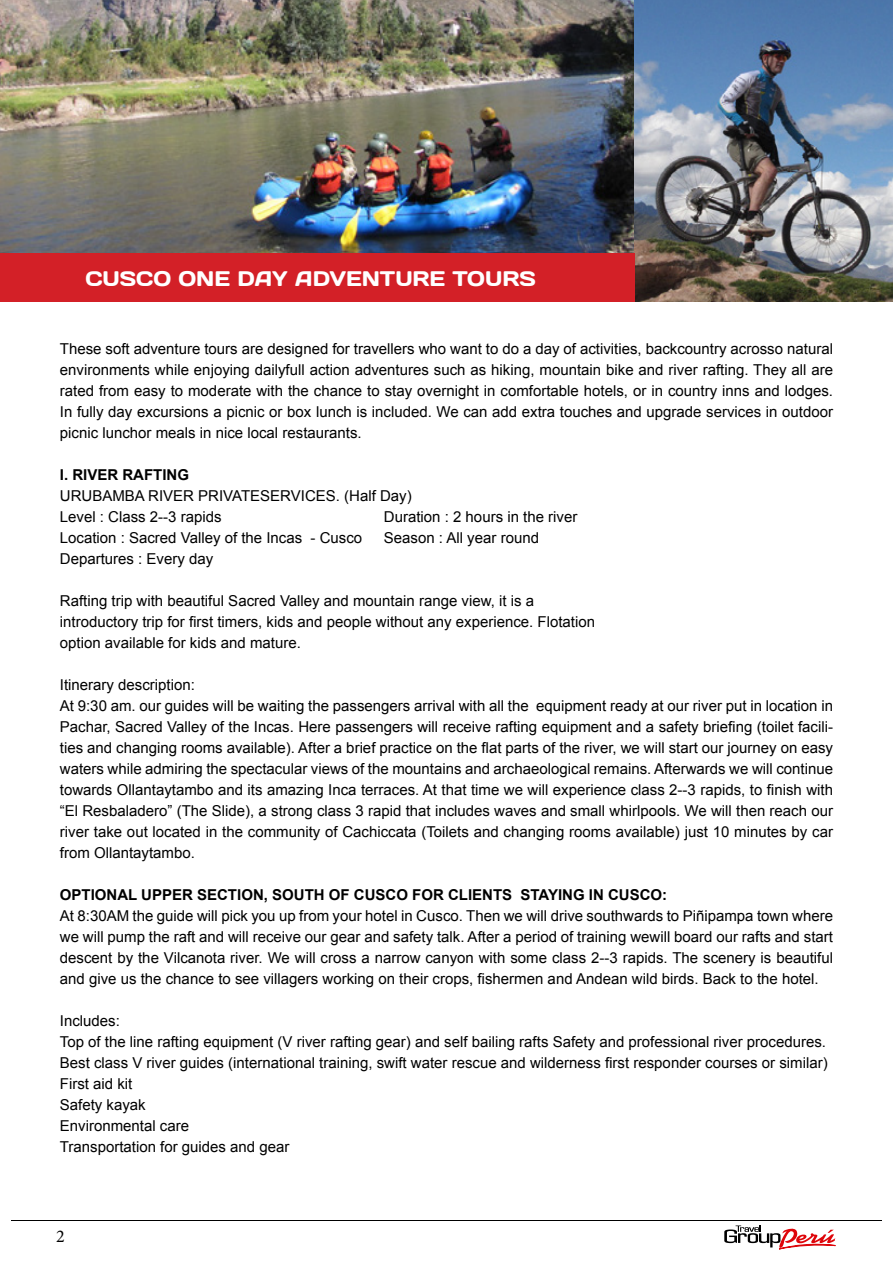
<style>
.page{position:relative;width:893px;height:1263px;background:#fff}
.page>*{position:absolute;margin:0;border:0;box-sizing:border-box;transform-origin:0 0}
.t1{font:21px "Days";color:#fff}
.t2{font:18px "Minion Pro";color:#000}
.t3{font:15px/21px "Arial";color:#000}
.t4{font:700 15px "Arial";color:#000}
</style>
<div class="page">
<hr style="left:11px;top:1220px;width:871px;height:1px;background:#000">
<svg style="left:724px;top:1225px;width:112px;height:25px"></svg>
<img style="left:0;top:0;width:635px;height:253px">
<img style="left:635px;top:0;width:258px;height:302px">
<div style="left:0;top:253px;width:635px;height:49px;background:#d32027"></div>
<h1 class="t1" style="left:85px;top:265px;width:452px">CUSCO ONE DAY ADVENTURE TOURS</h1>
<p class="t3" style="left:60px;top:339px;width:775px;text-align:justify">These soft adventure tours are designed for travellers who want to do a day of activities, backcountry acrosso natural environments while enjoying dailyfull action adventures such as hiking, mountain bike and river rafting. They all are rated from easy to moderate with the chance to stay overnight in comfortable hotels, or in country inns and lodges.<br>In fully day excursions a picnic or box lunch is included. We can add extra touches and upgrade services in outdoor picnic lunchor meals in nice local restaurants.</p>
<p class="t4" style="left:60px;top:465px;width:131px">I. RIVER RAFTING</p>
<p class="t3" style="left:60px;top:486px;width:353px">URUBAMBA RIVER PRIVATESERVICES. (Half Day)<br>Level : Class 2-‑3 rapids</p>
<p class="t3" style="left:384px;top:507px;width:195px">Duration : 2 hours in the river</p>
<p class="t3" style="left:60px;top:528px;width:304px">Location : Sacred Valley of the Incas - Cusco</p>
<p class="t3" style="left:384px;top:528px;width:157px">Season : All year round</p>
<p class="t3" style="left:60px;top:549px;width:155px">Departures : Every day</p>
<p class="t3" style="left:60px;top:591px;width:537px">Rafting trip with beautiful Sacred Valley and mountain range view, it is a introductory trip for first timers, kids and people without any experience. Flotation option available for kids and mature.</p>
<p class="t3" style="left:60px;top:675px;width:775px">Itinerary description:<br>At 9:30 am. our guides will be waiting the passengers arrival with all the equipment ready at our river put in location in Pachar, Sacred Valley of the Incas. Here passengers will receive rafting equipment and a safety briefing (toilet facili&shy;ties and changing rooms available). After a brief practice on the flat parts of the river, we will start our journey on easy waters while admiring the spectacular views of the mountains and archaeological remains. Afterwards we will continue towards Ollantaytambo and its amazing Inca terraces. At that time we will experience class 2-‑3 rapids, to finish with “El Resbaladero” (The Slide), a strong class 3 rapid that includes waves and small whirlpools. We will then reach our river take out located in the community of Cachiccata (Toilets and changing rooms available) just 10 minutes by car from Ollantaytambo.</p>
<p class="t4" style="left:60px;top:885px;width:609px">OPTIONAL UPPER SECTION, SOUTH OF CUSCO FOR CLIENTS STAYING IN CUSCO:</p>
<p class="t3" style="left:60px;top:906px;width:775px;text-align:justify">At 8:30AM the guide will pick you up from your hotel in Cusco. Then we will drive southwards to Piñipampa town where we will pump the raft and will receive our gear and safety talk. After a period of training wewill board our rafts and start descent by the Vilcanota river. We will cross a narrow canyon with some class 2-‑3 rapids. The scenery is beautiful and give us the chance to see villagers working on their crops, fishermen and Andean wild birds. Back to the hotel.</p>
<p class="t3" style="left:60px;top:1011px;width:769px">Includes:<br>Top of the line rafting equipment (V river rafting gear) and self bailing rafts Safety and professional river procedures.<br>Best class V river guides (international training, swift water rescue and wilderness first responder courses or similar)<br>First aid kit<br>Safety kayak<br>Environmental care<br>Transportation for guides and gear</p>
<p class="t2" style="left:56px;top:1224px;width:10px">2</p>
</div>
